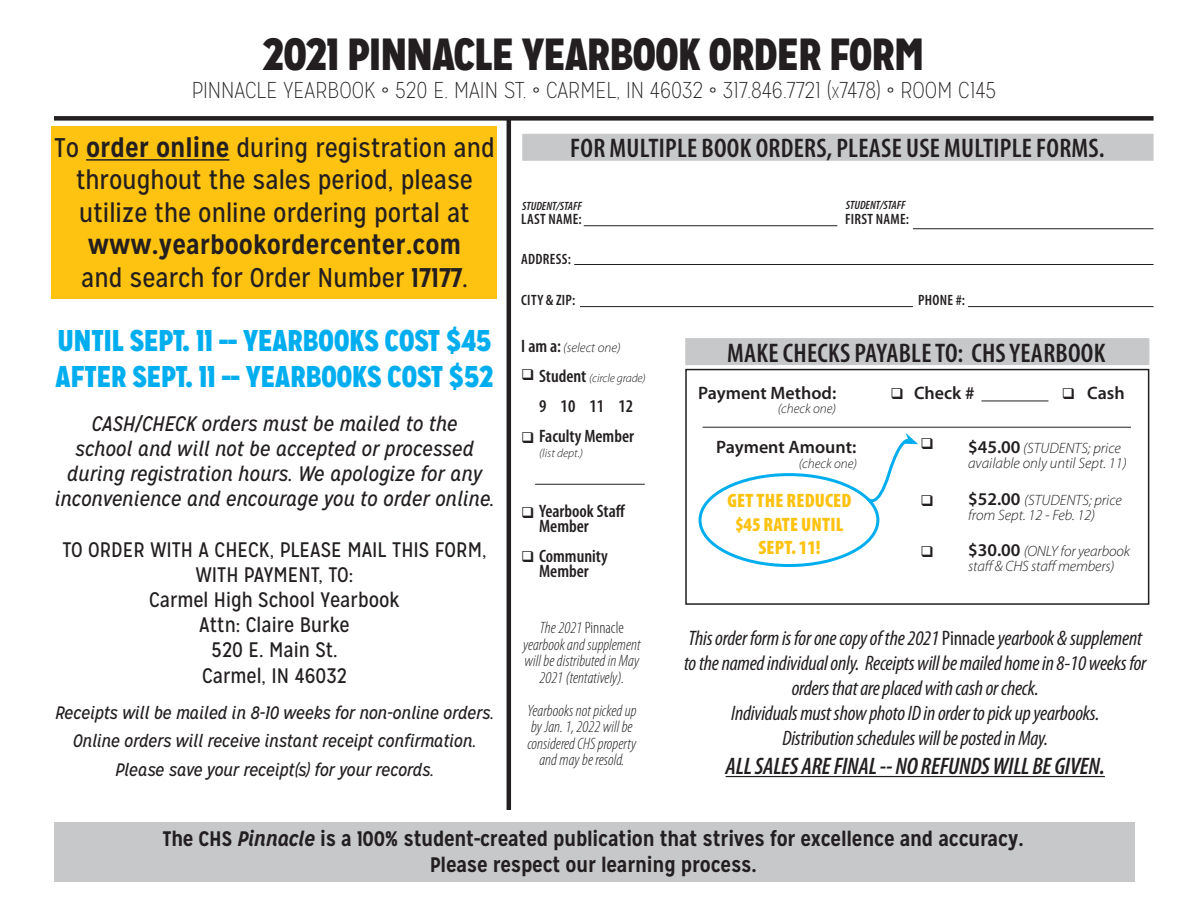
<style>
.page{position:relative;width:1188px;height:918px;background:#fff}
.page>*{position:absolute;margin:0;border:0;box-sizing:border-box;transform-origin:0 0}
.t1{font:900 45px "Mission Gothic";letter-spacing:-.01em;color:#231f20}
.t2{font:900 30px "Mission Gothic";color:#00aeef}
.t3{font:27px/32.4px "Mission Gothic";color:#231f20;text-align:center}
.t4{font:600 condensed 27px "Myriad Pro";letter-spacing:.01em;color:#231f20}
.t5{font:700 27px "Mission Gothic";color:#231f20}
.t6{font:italic 600 condensed 24px "Myriad Pro";letter-spacing:-.01em;color:#231f20}
.t7{font:100 22.95px "Mission Gothic";color:#231f20}
.t8{font:italic condensed 21px/25.2px "Myriad Pro";letter-spacing:-.01em;color:#231f20;text-align:center}
.t9{font:italic 21px/25.2px "Mission Gothic";color:#231f20;text-align:center}
.t10{font:21px/25.2px "Mission Gothic";color:#231f20;text-align:center}
.t11{font:700 21px "Mission Gothic";letter-spacing:-.01em;color:#231f20}
.t12{font:900 condensed 19.5px "Myriad Pro";letter-spacing:.01em;color:#fec210}
.t13{font:italic 18px/28.8px "Mission Gothic";letter-spacing:-.01em;color:#231f20;text-align:center}
.t14{font:600 condensed 18px/15px "Myriad Pro";color:#231f20}
.t15{font:600 18px "Myriad Pro";color:#231f20}
.t16{font:italic 300 condensed 16.5px/16.5px "Myriad Pro";color:#231f20;text-align:center}
.t17{font:italic 300 15px/15px "Myriad Pro";color:#231f20}
.t18{font:600 condensed 15px "Myriad Pro";letter-spacing:.02em;color:#231f20}
.t19{font:italic 300 13.5px "Myriad Pro";color:#231f20}
.t20{font:italic 300 12px "Myriad Pro";letter-spacing:-.01em;color:#231f20}
.t21{font:italic 600 condensed 12px "Myriad Pro";color:#231f20}
.s1{font-size:16.05px}
.s2{font-style:inherit}
.s3{font-weight:700}
.s4{font-weight:600;font-style:normal;font-stretch:condensed;font-size:18px}
.s5{font-style:normal}
.s6{font-weight:600;font-style:normal;font-size:18px}
.s7{font-style:italic}
</style>
<div class="page">
<div style="left:522px;top:134px;width:632px;height:27px;background:#c7c8ca"></div>
<div style="left:54px;top:823px;width:1080px;height:59px;background:#c7c8ca"></div>
<div style="left:51px;top:127px;width:445px;height:172px;background:#fec210"></div>
<hr style="left:507px;top:119px;width:4px;height:691px;background:#231f20">
<div style="left:54px;top:116px;width:1100px;height:5px;background:#231f20"></div>
<hr style="left:86px;top:159px;width:143px;height:2px;background:#231f20">
<hr style="left:584px;top:225px;width:253px;height:1px;background:#231f20">
<hr style="left:913px;top:228px;width:241px;height:1px;background:#231f20">
<hr style="left:574px;top:264px;width:580px;height:1px;background:#231f20">
<hr style="left:535px;top:484px;width:110px;height:1px;background:#231f20">
<hr style="left:726px;top:776px;width:379px;height:1px;background:#231f20">
<hr style="left:580px;top:306px;width:333px;height:1px;background:#231f20">
<hr style="left:968px;top:306px;width:186px;height:1px;background:#231f20">
<div style="left:685px;top:338px;width:464px;height:27px;background:#c7c8ca"></div>
<div style="left:685px;top:369px;width:464px;height:236px;border:2px solid #231f20"></div>
<hr style="left:981px;top:401px;width:67px;height:1px;background:#231f20">
<hr style="left:703px;top:427px;width:428px;height:1px;background:#231f20">
<div style="left:699px;top:473px;width:180px;height:94px;border:3px solid #00aeef;border-radius:50%"></div>
<svg style="left:865px;top:433px;width:53px;height:81px"></svg>
<p class="t1" style="left:262px;top:25px;width:663px">2021 PINNACLE YEARBOOK ORDER FORM</p>
<p class="t7" style="left:192px;top:77px;width:806px">PINNACLE YEARBOOK ° 520 E. MAIN ST. ° CARMEL, IN 46032 ° 317.846.7721 (<span class="s1">x</span>7478) ° <span class="s2">ROOM</span> C145</p>
<p class="t3" style="left:54px;top:132px;width:442px">To <span class="s3">order online</span> during registration and throughout the sales period, please utilize the online ordering portal at</p>
<p class="t5" style="left:88px;top:228px;width:375px">www.yearbookordercenter.com</p>
<p class="t3" style="left:81px;top:261px;width:388px">and search for Order Number <span class="s3">17177</span>.</p>
<p class="t4" style="left:570px;top:131px;width:536px">FOR MULTIPLE BOOK ORDERS, PLEASE USE MULTIPLE FORMS.</p>
<p class="t21" style="left:522px;top:199px;width:61px">STUDENT/STAFF</p>
<p class="t21" style="left:846px;top:197px;width:61px">STUDENT/STAFF</p>
<p class="t18" style="left:521px;top:209px;width:62px">LAST NAME:</p>
<p class="t18" style="left:845px;top:209px;width:66px">FIRST NAME:</p>
<p class="t18" style="left:521px;top:250px;width:51px">ADDRESS:</p>
<p class="t18" style="left:521px;top:290px;width:56px">CITY &amp; ZIP:</p>
<p class="t18" style="left:918px;top:290px;width:48px">PHONE #:</p>
<p class="t2" style="left:58px;top:321px;width:435px">UNTIL SEPT. 11 -- YEARBOOKS COST $45</p>
<p class="t2" style="left:56px;top:357px;width:439px">AFTER SEPT. 11 -- YEARBOOKS COST $52</p>
<p class="t9" style="left:55px;top:411px;width:441px">CASH/CHECK orders must be mailed to the<br>school and will not be accepted or processed during registration hours. We apologize for any inconvenience and encourage you to order online.</p>
<p class="t10" style="left:62px;top:537px;width:426px">TO ORDER WITH A CHECK, PLEASE MAIL THIS FORM,<br>WITH PAYMENT, TO:</p>
<p class="t10" style="left:149px;top:587px;width:252px">Carmel High School Yearbook</p>
<p class="t10" style="left:199px;top:613px;width:152px">Attn: Claire Burke</p>
<p class="t10" style="left:211px;top:638px;width:128px">520 E. Main St.</p>
<p class="t10" style="left:202px;top:663px;width:146px">Carmel, IN 46032</p>
<p class="t13" style="left:55px;top:698px;width:440px">Receipts will be mailed in 8-10 weeks for non-online orders.<br>Online orders will receive instant receipt confirmation.</p>
<p class="t13" style="left:115px;top:756px;width:320px">Please save your receipt(s) for your records.</p>
<p class="t19" style="left:521px;top:340px;width:101px"><span class="s4">I am a:</span> (select one)</p>
<p class="t20" style="left:539px;top:371px;width:108px"><span class="s4">Student</span> (circle grade)</p>
<p class="t14" style="left:539px;top:399px;width:96px">9 10 11 12</p>
<p class="t14" style="left:539px;top:429px;width:96px">Faculty Member</p>
<p class="t20" style="left:539px;top:446px;width:45px">(list dept.)</p>
<p class="t14" style="left:539px;top:504px;width:88px">Yearbook Staff<br>Member</p>
<p class="t14" style="left:539px;top:549px;width:70px">Community</p>
<p class="t14" style="left:539px;top:564px;width:51px">Member</p>
<p class="t16" style="left:523px;top:619px;width:119px">The 2021 <span class="s5">Pinnacle </span>yearbook and supplement will be distributed in May<br>2021 (tentatively).</p>
<p class="t16" style="left:527px;top:702px;width:111px">Yearbooks not picked up by Jan. 1, 2022 will be considered CHS property and may be resold.</p>
<p class="t4" style="left:727px;top:337px;width:380px">MAKE CHECKS PAYABLE TO: CHS YEARBOOK</p>
<p class="t15" style="left:698px;top:381px;width:140px">Payment Method:</p>
<p class="t15" style="left:914px;top:381px;width:62px">Check #</p>
<p class="t15" style="left:1087px;top:381px;width:39px">Cash</p>
<p class="t15" style="left:716px;top:435px;width:142px">Payment Amount:</p>
<p class="t17" style="left:968px;top:440px;width:160px"><span class="s6">$45.00</span> (STUDENTS; price available only until Sept. 11)</p>
<p class="t17" style="left:968px;top:492px;width:155px"><span class="s6">$52.00</span> (STUDENTS; price from Sept. 12 - Feb. 12)</p>
<p class="t17" style="left:968px;top:544px;width:163px"><span class="s6">$30.00</span> (ONLY for yearbook staff &amp; CHS staff members)</p>
<p class="t19" style="left:778px;top:401px;width:60px">(check one)</p>
<p class="t19" style="left:799px;top:455px;width:60px">(check one)</p>
<p class="t12" style="left:728px;top:488px;width:125px">GET THE REDUCED</p>
<p class="t12" style="left:735px;top:512px;width:110px">$45 RATE UNTIL</p>
<p class="t12" style="left:758px;top:535px;width:64px">SEPT. 11!</p>
<p class="t8" style="left:684px;top:625px;width:464px">This order form is for one copy of the 2021 <span class="s5">Pinnacle</span> yearbook &amp; supplement to the named individual only. Receipts will be mailed home in 8-10 weeks for orders that are placed with cash or check.</p>
<p class="t8" style="left:731px;top:700px;width:370px">Individuals must show photo ID in order to pick up yearbooks.</p>
<p class="t8" style="left:782px;top:726px;width:267px">Distribution schedules will be posted in May.</p>
<p class="t6" style="left:726px;top:751px;width:381px">ALL SALES ARE FINAL -- NO REFUNDS WILL BE GIVEN.</p>
<p class="t11" style="left:162px;top:826px;width:863px">The CHS <span class="s7">Pinnacle</span> is a 100% student-created publication that strives for excellence and accuracy.</p>
<p class="t11" style="left:430px;top:851px;width:328px">Please respect our learning process.</p>
</div>
